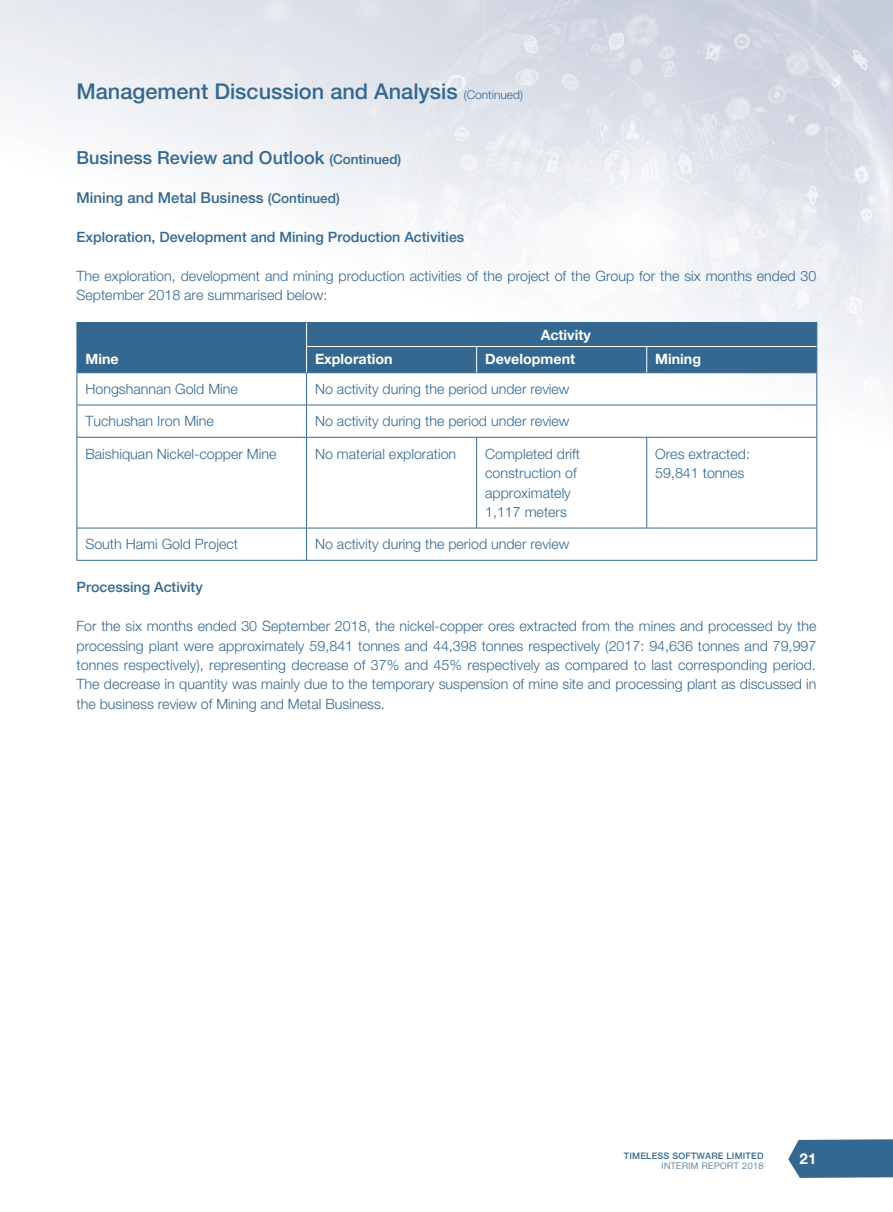
<style>
.page{position:relative;width:893px;height:1212px;background:#fff}
.page>*{position:absolute;margin:0;border:0;box-sizing:border-box;transform-origin:0 0}
.t1{font:500 21.75px "Helvetica Neue LT Std";color:#356890}
.t2{font:500 18px "Helvetica Neue LT Std";color:#356890}
.t3{font:500 15px "Helvetica Neue LT Std";color:#356890}
.t4{font:700 15px "Helvetica Neue LT Std";color:#fff}
.t5{font:300 14.25px/19.5px "Helvetica Neue LT Std";color:#356890}
.t6{font:500 14.25px "Helvetica Neue LT Std";color:#356890}
.t7{font:700 14.25px "Helvetica Neue LT Std";color:#fff}
.t8{font:500 9px "Helvetica Neue LT Std";letter-spacing:.025em;color:#356890}
.t9{font:300 9px "Helvetica Neue LT Std";letter-spacing:.05em;color:#356890}
.s1{font-weight:300;font-size:12px}
.s2{font-size:13.5px}
</style>
<div class="page">
<img style="left:0;top:0;width:893px;height:561px">
<svg style="left:788px;top:1139px;width:105px;height:39px;background:#447398"></svg>
<hr style="left:77px;top:405px;width:230px;height:1px;background:#356890">
<hr style="left:307px;top:405px;width:510px;height:1px;background:#356890">
<hr style="left:77px;top:437px;width:230px;height:1px;background:#356890">
<hr style="left:307px;top:437px;width:510px;height:1px;background:#356890">
<hr style="left:77px;top:528px;width:230px;height:1px;background:#356890">
<hr style="left:307px;top:528px;width:510px;height:1px;background:#356890">
<hr style="left:306px;top:373px;width:1px;height:32px;background:#356890">
<hr style="left:306px;top:405px;width:1px;height:32px;background:#356890">
<hr style="left:306px;top:438px;width:1px;height:90px;background:#356890">
<hr style="left:476px;top:438px;width:1px;height:90px;background:#356890">
<hr style="left:646px;top:438px;width:1px;height:90px;background:#356890">
<hr style="left:306px;top:528px;width:1px;height:32px;background:#356890">
<hr style="left:77px;top:373px;width:1px;height:32px;background:#356890">
<hr style="left:816px;top:373px;width:1px;height:32px;background:#356890">
<hr style="left:77px;top:405px;width:1px;height:32px;background:#356890">
<hr style="left:816px;top:405px;width:1px;height:32px;background:#356890">
<hr style="left:77px;top:438px;width:1px;height:90px;background:#356890">
<hr style="left:816px;top:438px;width:1px;height:90px;background:#356890">
<hr style="left:77px;top:528px;width:1px;height:32px;background:#356890">
<hr style="left:816px;top:528px;width:1px;height:32px;background:#356890">
<hr style="left:77px;top:560px;width:230px;height:1px;background:#356890">
<hr style="left:307px;top:560px;width:510px;height:1px;background:#356890">
<div style="left:77px;top:322px;width:740px;height:51px;background:#356890"></div>
<hr style="left:307px;top:346px;width:509px;height:1px;background:#fff">
<h1 class="t1" style="left:77px;top:83px;width:448px">Management Discussion and Analysis <span class="s1">(Continued)</span></h1>
<p class="t2" style="left:77px;top:151px;width:326px">Business Review and Outlook <span class="s2">(Continued)</span></p>
<p class="t3" style="left:77px;top:193px;width:265px">Mining and Metal Business <span class="s2">(Continued)</span></p>
<p class="t6" style="left:77px;top:232px;width:389px">Exploration, Development and Mining Production Activities</p>
<p class="t5" style="left:77px;top:268px;width:741px">The exploration, development and mining production activities of the project of the Group for the six months ended 30<br>September 2018 are summarised below:</p>
<p class="t7" style="left:541px;top:330px;width:52px">Activity</p>
<p class="t7" style="left:85px;top:354px;width:35px">Mine</p>
<p class="t7" style="left:315px;top:354px;width:79px">Exploration</p>
<p class="t7" style="left:485px;top:354px;width:91px">Development</p>
<p class="t7" style="left:655px;top:354px;width:47px">Mining</p>
<p class="t5" style="left:85px;top:381px;width:154px">Hongshannan Gold Mine</p>
<p class="t5" style="left:315px;top:381px;width:256px">No activity during the period under review</p>
<p class="t5" style="left:85px;top:413px;width:130px">Tuchushan Iron Mine</p>
<p class="t5" style="left:315px;top:413px;width:256px">No activity during the period under review</p>
<p class="t5" style="left:85px;top:445px;width:193px">Baishiquan Nickel-copper Mine</p>
<p class="t5" style="left:315px;top:445px;width:143px">No material exploration</p>
<p class="t5" style="left:485px;top:445px;width:97px">Completed drift construction of approximately<br>1,117 meters</p>
<p class="t5" style="left:655px;top:445px;width:96px">Ores extracted:<br>59,841 tonnes</p>
<p class="t5" style="left:85px;top:536px;width:154px">South Hami Gold Project</p>
<p class="t5" style="left:315px;top:536px;width:256px">No activity during the period under review</p>
<p class="t6" style="left:77px;top:582px;width:128px">Processing Activity</p>
<p class="t5" style="left:77px;top:618px;width:741px;text-align:justify">For the six months ended 30 September 2018, the nickel-copper ores extracted from the mines and processed by the processing plant were approximately 59,841 tonnes and 44,398 tonnes respectively (2017: 94,636 tonnes and 79,997 tonnes respectively), representing decrease of 37% and 45% respectively as compared to last corresponding period.<br>The decrease in quantity was mainly due to the temporary suspension of mine site and processing plant as discussed in the business review of Mining and Metal Business.</p>
<p class="t8" style="left:624px;top:1152px;width:141px">TIMELESS SOFTWARE LIMITED</p>
<p class="t9" style="left:661px;top:1163px;width:104px">INTERIM REPORT 2018</p>
<p class="t4" style="left:799px;top:1153px;width:19px">21</p>
</div>
